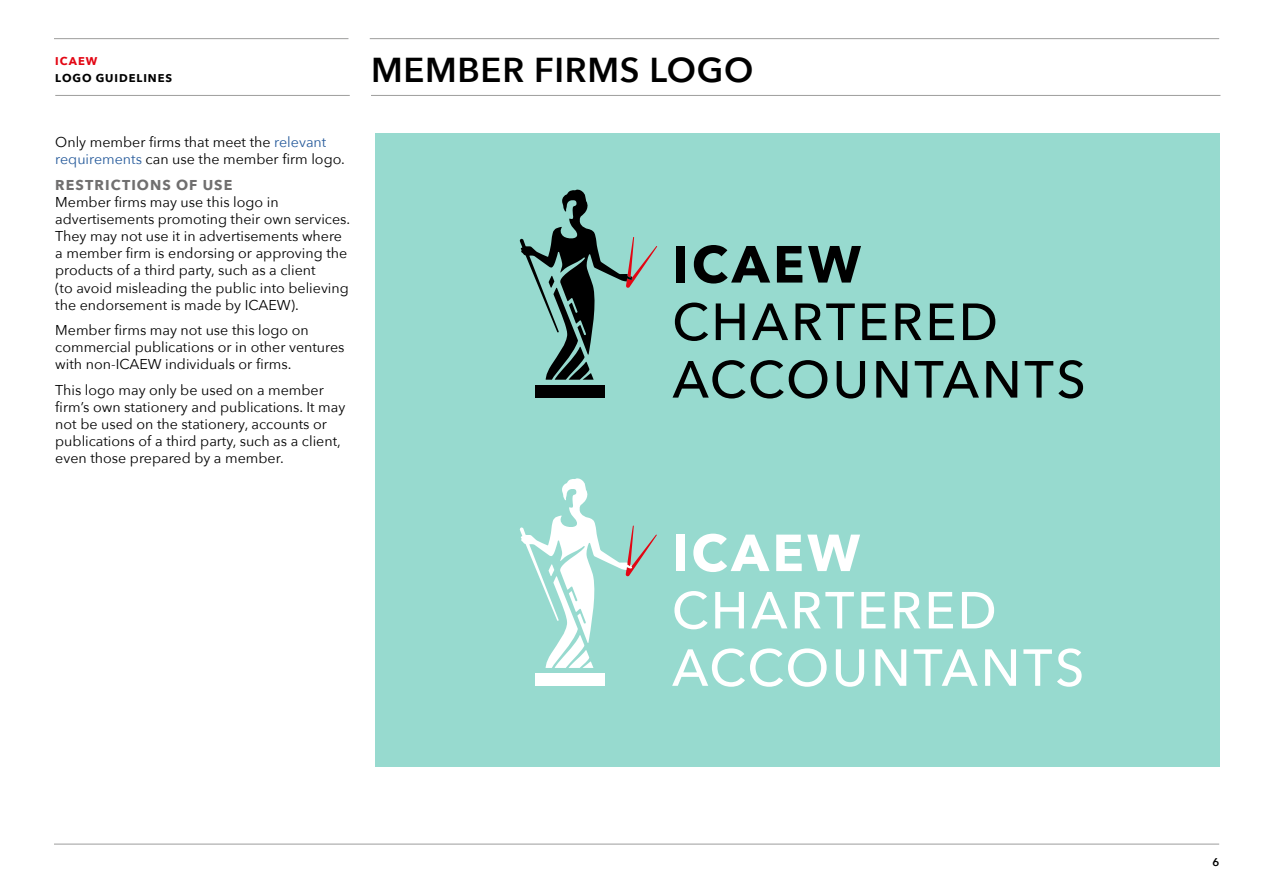
<style>
.page{position:relative;width:1263px;height:893px;background:#fff}
.page>*{position:absolute;margin:0;border:0;box-sizing:border-box;transform-origin:0 0}
.t1{font:600 34.5px "Avenir Next";letter-spacing:.02em;color:#000}
.t2{font:14.25px/17.1px "Avenir Next";color:#000}
.t3{font:700 14.25px "Avenir Next";letter-spacing:.075em;color:#706f6f}
.t4{font:700 11.25px "Avenir Next";letter-spacing:.085em;color:#000}
.t5{font:700 11.25px "Avenir Next";letter-spacing:.09em;color:#e30613}
.t6{font:600 11.25px "Avenir Next";color:#000}
.s1{color:#275b9b}
</style>
<div class="page">
<div style="left:375px;top:133px;width:844px;height:633px;background:#97dacf"></div>
<hr style="left:54px;top:844px;width:1165px;height:1px;background:#9d9d9c">
<hr style="left:54px;top:38px;width:294px;height:1px;background:#9d9d9c">
<hr style="left:55px;top:95px;width:295px;height:1px;background:#9d9d9c">
<hr style="left:370px;top:38px;width:849px;height:1px;background:#9d9d9c">
<hr style="left:371px;top:95px;width:849px;height:1px;background:#9d9d9c">
<div style="left:535px;top:385px;width:70px;height:13px;background:#000"></div>
<svg style="left:520px;top:190px;width:137px;height:190px"></svg>
<div style="left:676px;top:246px;width:9px;height:37px;background:#000"></div>
<svg style="left:694px;top:245px;width:76px;height:39px"></svg>
<svg style="left:777px;top:246px;width:25px;height:37px"></svg>
<svg style="left:808px;top:246px;width:53px;height:37px"></svg>
<svg style="left:675px;top:303px;width:33px;height:38px"></svg>
<svg style="left:716px;top:303px;width:28px;height:37px"></svg>
<svg style="left:752px;top:303px;width:36px;height:37px"></svg>
<svg style="left:795px;top:303px;width:60px;height:37px"></svg>
<svg style="left:862px;top:303px;width:24px;height:37px"></svg>
<svg style="left:895px;top:303px;width:26px;height:37px"></svg>
<svg style="left:930px;top:303px;width:24px;height:37px"></svg>
<svg style="left:963px;top:303px;width:32px;height:37px"></svg>
<svg style="left:672px;top:360px;width:155px;height:38px"></svg>
<svg style="left:837px;top:361px;width:28px;height:37px"></svg>
<svg style="left:876px;top:361px;width:31px;height:37px"></svg>
<svg style="left:915px;top:361px;width:64px;height:37px"></svg>
<svg style="left:986px;top:361px;width:31px;height:37px"></svg>
<svg style="left:1025px;top:360px;width:58px;height:38px"></svg>
<div style="left:535px;top:673px;width:69px;height:13px;background:#fff"></div>
<svg style="left:520px;top:478px;width:137px;height:190px"></svg>
<div style="left:676px;top:535px;width:8px;height:36px;background:#fff"></div>
<svg style="left:693px;top:534px;width:77px;height:38px"></svg>
<svg style="left:776px;top:535px;width:84px;height:36px"></svg>
<svg style="left:674px;top:591px;width:34px;height:38px"></svg>
<svg style="left:715px;top:592px;width:29px;height:36px"></svg>
<svg style="left:751px;top:592px;width:36px;height:36px"></svg>
<svg style="left:795px;top:592px;width:59px;height:36px"></svg>
<svg style="left:861px;top:592px;width:24px;height:36px"></svg>
<svg style="left:894px;top:592px;width:26px;height:36px"></svg>
<svg style="left:929px;top:592px;width:24px;height:36px"></svg>
<svg style="left:962px;top:592px;width:32px;height:36px"></svg>
<svg style="left:672px;top:648px;width:155px;height:39px"></svg>
<svg style="left:836px;top:649px;width:28px;height:38px"></svg>
<svg style="left:875px;top:649px;width:31px;height:37px"></svg>
<svg style="left:914px;top:649px;width:64px;height:37px"></svg>
<svg style="left:985px;top:649px;width:31px;height:37px"></svg>
<svg style="left:1023px;top:648px;width:58px;height:39px"></svg>
<p class="t5" style="left:55px;top:51px;width:44px">ICAEW</p>
<p class="t4" style="left:55px;top:68px;width:118px">LOGO GUIDELINES</p>
<p class="t2" style="left:55px;top:133px;width:291px">Only member firms that meet the <span class="s1">relevant requirements</span> can use the member firm logo.</p>
<p class="t3" style="left:55px;top:173px;width:179px">RESTRICTIONS OF USE</p>
<p class="t2" style="left:55px;top:193px;width:296px">Member firms may use this logo in advertisements promoting their own services.<br>They may not use it in advertisements where a member firm is endorsing or approving the products of a third party, such as a client<br>(to avoid misleading the public into believing the endorsement is made by ICAEW).</p>
<p class="t2" style="left:55px;top:321px;width:291px">Member firms may not use this logo on commercial publications or in other ventures with non-ICAEW individuals or firms.</p>
<p class="t2" style="left:55px;top:381px;width:292px">This logo may only be used on a member firm’s own stationery and publications. It may not be used on the stationery, accounts or publications of a third party, such as a client, even those prepared by a member.</p>
<h1 class="t1" style="left:371px;top:40px;width:384px">MEMBER FIRMS LOGO</h1>
<p class="t6" style="left:1212px;top:852px;width:8px">6</p>
</div>
